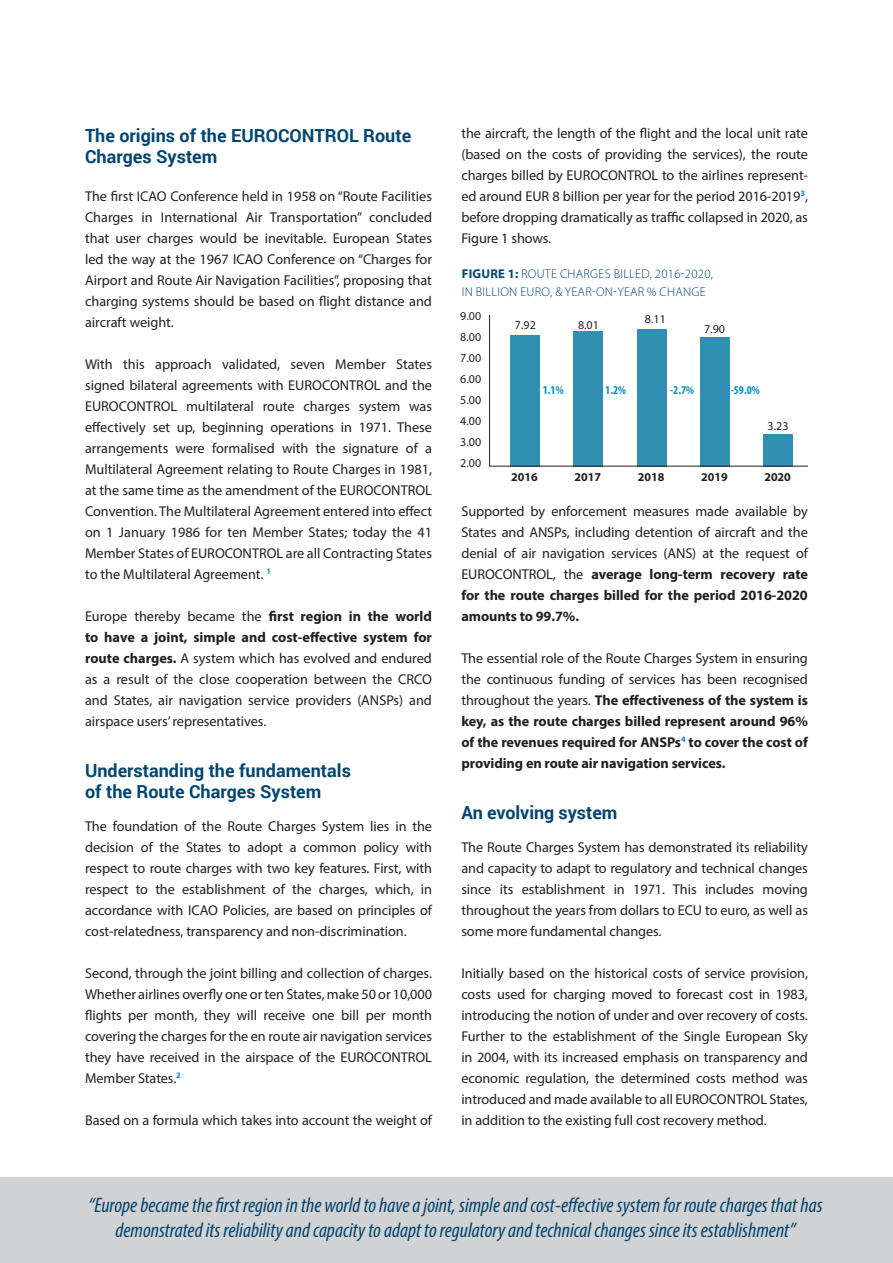
<style>
.page{position:relative;width:893px;height:1263px;background:#fff}
.page>*{position:absolute;margin:0;border:0;box-sizing:border-box;transform-origin:0 0}
.Pull-out_quote_Botto{font:italic 21px/25.5px "Myriad Variable Concept";color:#024570;text-align:center}
.t1{font:700 18px/21px "Roboto";color:#024570}
.t2{font:14.25px/21px "Myriad Pro";letter-spacing:-.005em;color:#231f20;text-align:justify}
.t3{font:700 14.25px/21px "Myriad Pro";letter-spacing:-.005em;color:#231f20;text-align:justify}
.t4{font:300 12.75px/17.1px "Myriad Pro";letter-spacing:.02em;color:#024570}
.t5{font:12px "Myriad Pro";color:#231f20}
.t6{font:700 12px "Myriad Pro";color:#231f20}
.t7{font:700 condensed 12px "Myriad Pro";color:#068cbc}
.s1{font-weight:700}
.s2{font-weight:400}
</style>
<div class="page">
<div style="left:0;top:1177px;width:893px;height:86px;background:#d1d2d4"></div>
<svg style="left:489px;top:314px;width:319px;height:153px"></svg>
<p class="t1" style="left:85px;top:125px;width:328px">The origins of the EUROCONTROL Route<br>Charges System</p>
<p class="t2" style="left:85px;top:185px;width:348px">The first ICAO Conference held in 1958 on “Route Facilities Charges in International Air Transportation” concluded that user charges would be inevitable. European States led the way at the 1967 ICAO Conference on “Charges for Airport and Route Air Navigation Facilities”, proposing that charging systems should be based on flight distance and aircraft weight.</p>
<p class="t2" style="left:85px;top:354px;width:348px">With this approach validated, seven Member States signed bilateral agreements with EUROCONTROL and the EUROCONTROL multilateral route charges system was effectively set up, beginning operations in 1971. These arrangements were formalised with the signature of a Multilateral Agreement relating to Route Charges in 1981, at the same time as the amendment of the EUROCONTROL Convention. The Multilateral Agreement entered into effect on 1 January 1986 for ten Member States; today the 41<br>Member States of EUROCONTROL are all Contracting States to the Multilateral Agreement. <sup>1</sup></p>
<p class="t2" style="left:85px;top:605px;width:348px">Europe thereby became the <span class="s1">first region in the world to have a joint, simple and cost-effective system for route charges.</span> A system which has evolved and endured as a result of the close cooperation between the CRCO and States, air navigation service providers (ANSPs) and airspace users’ representatives.</p>
<p class="t1" style="left:85px;top:759px;width:267px">Understanding the fundamentals of the Route Charges System</p>
<p class="t2" style="left:85px;top:815px;width:349px">The foundation of the Route Charges System lies in the decision of the States to adopt a common policy with respect to route charges with two key features. First, with respect to the establishment of the charges, which, in accordance with ICAO Policies, are based on principles of cost-relatedness, transparency and non-discrimination.</p>
<p class="t2" style="left:85px;top:963px;width:348px">Second, through the joint billing and collection of charges.<br>Whether airlines overfly one or ten States, make 50 or 10,000 flights per month, they will receive one bill per month covering the charges for the en route air navigation services they have received in the airspace of the EUROCONTROL Member States.<sup>2</sup></p>
<p class="t2" style="left:85px;top:1109px;width:348px">Based on a formula which takes into account the weight of</p>
<p class="t2" style="left:461px;top:123px;width:348px">the aircraft, the length of the flight and the local unit rate (based on the costs of providing the services), the route charges billed by EUROCONTROL to the airlines represent&shy;ed around EUR 8 billion per year for the period 2016-2019<sup>3</sup>, before dropping dramatically as traffic collapsed in 2020, as Figure 1 shows.</p>
<p class="t4" style="left:462px;top:266px;width:253px"><span class="s1">FIGURE 1:</span> ROUTE CHARGES BILLED, 2016-2020,<br>IN BILLION EURO, &amp; YEAR-ON-YEAR % CHANGE</p>
<p class="t5" style="left:460px;top:309px;width:22px">9.00</p>
<p class="t5" style="left:460px;top:330px;width:22px">8.00</p>
<p class="t5" style="left:460px;top:351px;width:22px">7.00</p>
<p class="t5" style="left:460px;top:372px;width:22px">6.00</p>
<p class="t5" style="left:460px;top:393px;width:22px">5.00</p>
<p class="t5" style="left:460px;top:414px;width:22px">4.00</p>
<p class="t5" style="left:460px;top:435px;width:22px">3.00</p>
<p class="t5" style="left:460px;top:456px;width:22px">2.00</p>
<p class="t5" style="left:515px;top:317px;width:22px">7.92</p>
<p class="t5" style="left:578px;top:317px;width:22px">8.01</p>
<p class="t5" style="left:645px;top:311px;width:22px">8.11</p>
<p class="t5" style="left:704px;top:321px;width:22px">7.90</p>
<p class="t7" style="left:543px;top:382px;width:22px">1.1%</p>
<p class="t7" style="left:605px;top:382px;width:22px">1.2%</p>
<p class="t7" style="left:670px;top:382px;width:26px">-2.7%</p>
<p class="t7" style="left:731px;top:382px;width:31px">-59.0%</p>
<p class="t5" style="left:768px;top:419px;width:22px">3.23</p>
<p class="t6" style="left:511px;top:469px;width:28px">2016</p>
<p class="t6" style="left:575px;top:469px;width:28px">2017</p>
<p class="t6" style="left:638px;top:469px;width:28px">2018</p>
<p class="t6" style="left:701px;top:469px;width:28px">2019</p>
<p class="t6" style="left:764px;top:469px;width:28px">2020</p>
<p class="t2" style="left:461px;top:500px;width:348px">Supported by enforcement measures made available by States and ANSPs, including detention of aircraft and the denial of air navigation services (ANS) at the request of EUROCONTROL, the <span class="s1">average long-term recovery rate for the route charges billed for the period 2016-2020 amounts to 99.7%.</span></p>
<p class="t3" style="left:461px;top:647px;width:348px"><span class="s2">The essential role of the Route Charges System in ensuring the continuous funding of services has been recognised throughout the years.</span> The effectiveness of the system is key, as the route charges billed represent around 96% of the revenues required for ANSPs<sup>4</sup> to cover the cost of providing en route air navigation services.</p>
<p class="t1" style="left:461px;top:801px;width:157px">An evolving system</p>
<p class="t2" style="left:461px;top:836px;width:348px">The Route Charges System has demonstrated its reliability and capacity to adapt to regulatory and technical changes since its establishment in 1971. This includes moving throughout the years from dollars to ECU to euro, as well as some more fundamental changes.</p>
<p class="t2" style="left:461px;top:963px;width:348px">Initially based on the historical costs of service provision, costs used for charging moved to forecast cost in 1983, introducing the notion of under and over recovery of costs.<br>Further to the establishment of the Single European Sky in 2004, with its increased emphasis on transparency and economic regulation, the determined costs method was introduced and made available to all EUROCONTROL States, in addition to the existing full cost recovery method.</p>
<p class="Pull-out_quote_Botto" style="left:88px;top:1192px;width:736px">“Europe became the first region in the world to have a joint, simple and cost-effective system for route charges that has demonstrated its reliability and capacity to adapt to regulatory and technical changes since its establishment”</p>
</div>
